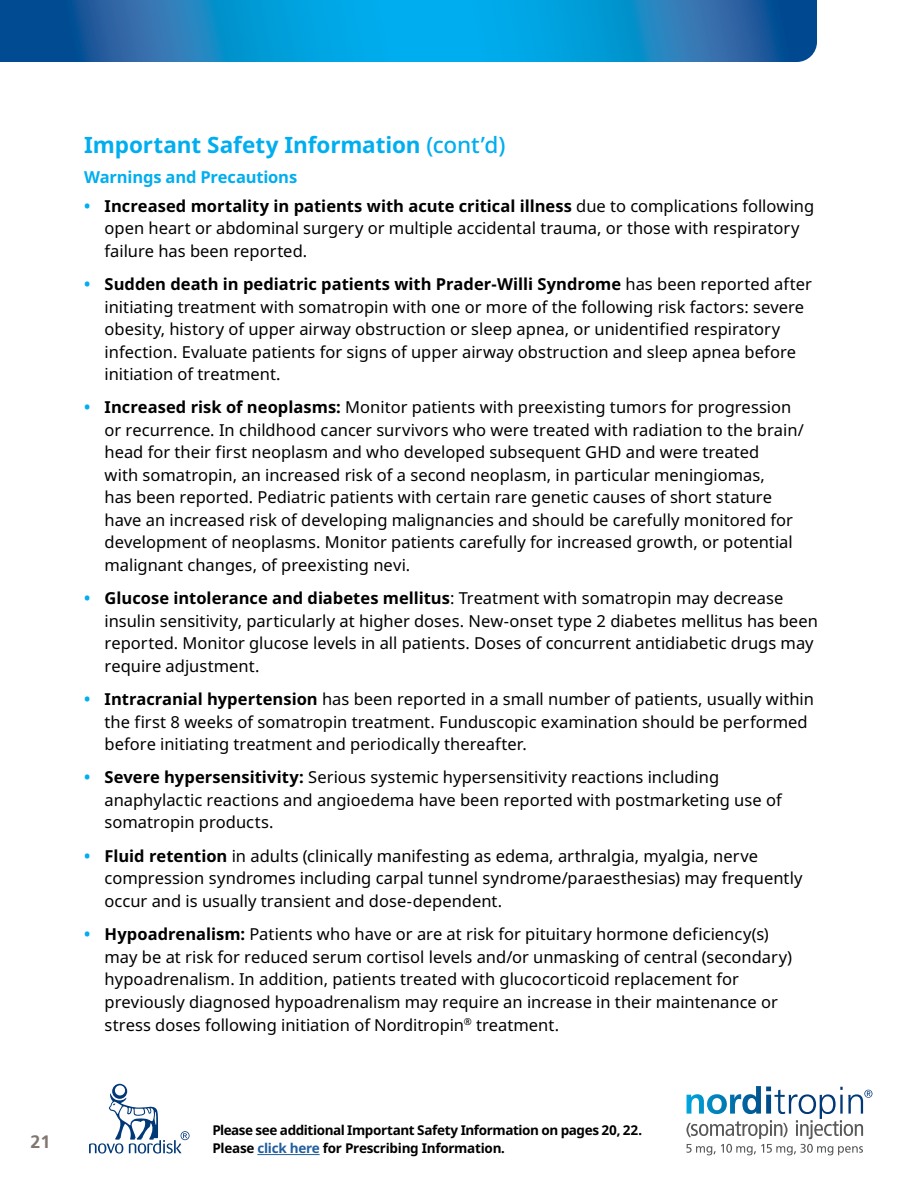
<style>
.page{position:relative;width:918px;height:1188px;background:#fff}
.page>*{position:absolute;margin:0;border:0;box-sizing:border-box;transform-origin:0 0}
.t1{font:700 22.5px "Apis";letter-spacing:-.005em;color:#00aeef}
.t2{font:700 18px "Frutiger LT Std";color:#827770}
.t3{font:16.5px/22.5px "Apis";color:#000}
.t4{font:700 16.5px "Apis";letter-spacing:-.01em;color:#00aeef}
.t5{font:700 13.5px/18px "Apis";letter-spacing:-.02em;color:#000}
.s1{font-weight:500}
.s2{font-weight:700;color:#00aeef}
.s3{font-weight:700}
.s4{color:#215e9e}
</style>
<div class="page">
<svg style="left:686px;top:1086px;width:186px;height:69px"></svg>
<svg style="left:0;top:0;width:817px;height:62px"></svg>
<svg style="left:89px;top:1084px;width:101px;height:70px"></svg>
<hr style="left:257px;top:1154px;width:63px;height:1px;background:#215e9e">
<p class="t2" style="left:30px;top:1131px;width:22px">21</p>
<h1 class="t1" style="left:84px;top:129px;width:423px">Important Safety Information <span class="s1">(cont’d)</span></h1>
<p class="t4" style="left:84px;top:165px;width:214px">Warnings and Precautions</p>
<p class="t3" style="left:105px;top:195px;width:711px;text-indent:-20px"><span class="s2">•</span> <span class="s3">Increased mortality in patients with acute critical illness</span> due to complications following open heart or abdominal surgery or multiple accidental trauma, or those with respiratory failure has been reported.</p>
<p class="t3" style="left:105px;top:273px;width:709px;text-indent:-20px"><span class="s2">•</span> <span class="s3">Sudden death in pediatric patients with Prader-Willi Syndrome</span> has been reported after initiating treatment with somatropin with one or more of the following risk factors: severe obesity, history of upper airway obstruction or sleep apnea, or unidentified respiratory infection. Evaluate patients for signs of upper airway obstruction and sleep apnea before initiation of treatment.</p>
<p class="t3" style="left:105px;top:397px;width:701px;text-indent:-20px"><span class="s2">•</span> <span class="s3">Increased risk of neoplasms:</span> Monitor patients with preexisting tumors for progression or recurrence. In childhood cancer survivors who were treated with radiation to the brain/ head for their first neoplasm and who developed subsequent GHD and were treated<br>with somatropin, an increased risk of a second neoplasm, in particular meningiomas,<br>has been reported. Pediatric patients with certain rare genetic causes of short stature have an increased risk of developing malignancies and should be carefully monitored for development of neoplasms. Monitor patients carefully for increased growth, or potential malignant changes, of preexisting nevi.</p>
<p class="t3" style="left:105px;top:587px;width:715px;text-indent:-20px"><span class="s2">•</span> <span class="s3">Glucose intolerance and diabetes mellitus</span>: Treatment with somatropin may decrease insulin sensitivity, particularly at higher doses. New-onset type 2 diabetes mellitus has been reported. Monitor glucose levels in all patients. Doses of concurrent antidiabetic drugs may require adjustment.</p>
<p class="t3" style="left:105px;top:688px;width:711px;text-indent:-20px"><span class="s2">•</span> <span class="s3">Intracranial hypertension</span> has been reported in a small number of patients, usually within the first 8 weeks of somatropin treatment. Funduscopic examination should be performed before initiating treatment and periodically thereafter.</p>
<p class="t3" style="left:105px;top:767px;width:679px;text-indent:-20px"><span class="s2">•</span> <span class="s3">Severe hypersensitivity:</span> Serious systemic hypersensitivity reactions including anaphylactic reactions and angioedema have been reported with postmarketing use of somatropin products.</p>
<p class="t3" style="left:105px;top:845px;width:700px;text-indent:-20px"><span class="s2">•</span> <span class="s3">Fluid retention</span> in adults (clinically manifesting as edema, arthralgia, myalgia, nerve compression syndromes including carpal tunnel syndrome/paraesthesias) may frequently occur and is usually transient and dose-dependent.</p>
<p class="t3" style="left:105px;top:923px;width:689px;text-indent:-20px"><span class="s2">•</span> <span class="s3">Hypoadrenalism:</span> Patients who have or are at risk for pituitary hormone deficiency(s) may be at risk for reduced serum cortisol levels and/or unmasking of central (secondary) hypoadrenalism. In addition, patients treated with glucocorticoid replacement for previously diagnosed hypoadrenalism may require an increase in their maintenance or stress doses following initiation of Norditropin<sup>®</sup> treatment.</p>
<p class="t5" style="left:212px;top:1122px;width:431px">Please see additional Important Safety Information on pages 20, 22.<br>Please <span class="s4">click here</span> for Prescribing Information.</p>
</div>
